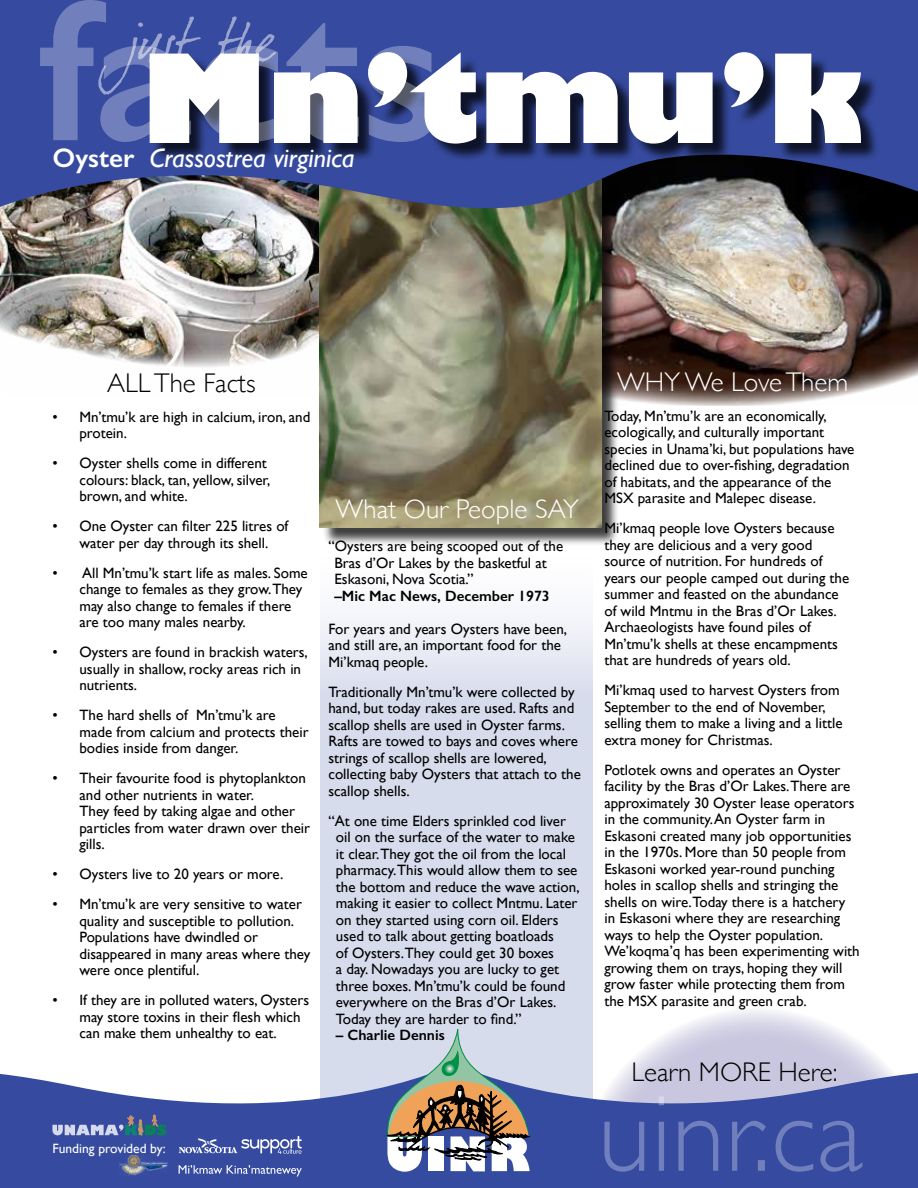
<style>
.page{position:relative;width:918px;height:1188px;background:#fff}
.page>*{position:absolute;margin:0;border:0;box-sizing:border-box;transform-origin:0 0}
.t1{font:800 120px "Gill Sans";color:#fff}
.t2{font:300 27px "Gill Sans";color:#fff}
.t3{font:300 27px "Gill Sans";color:#000}
.t4{font:italic 27px "Gill Sans";color:#fff}
.t5{font:600 27px "Gill Sans";color:#fff}
.t6{font:15px/16.5px "Gill Sans";color:#000}
.t7{font:600 15px "Gill Sans";color:#000}
.t8{font:13.5px "Gill Sans";color:#fff}
</style>
<div class="page">
<svg style="left:592px;top:1008px;width:281px;height:47px"></svg>
<img style="left:0;top:219px;width:320px;height:53px">
<img style="left:0;top:272px;width:320px;height:60px">
<img style="left:620px;top:219px;width:298px;height:113px">
<svg style="left:6px;top:332px;width:912px;height:145px"></svg>
<div style="left:322px;top:182px;width:298px;height:364px;background:#000;opacity:.75"></div>
<img style="left:320px;top:219px;width:281px;height:308px">
<svg style="left:0;top:1055px;width:918px;height:133px;fill:#364ba0"></svg>
<img style="left:0;top:82px;width:918px;height:137px">
<div style="left:0;top:0;width:918px;height:82px;background:#364ba0"></div>
<div style="left:152px;top:55px;width:728px;height:107px;background:#000;opacity:.75"></div>
<svg style="left:320px;top:531px;width:272px;height:657px;fill:#d7dcec"></svg>
<svg style="left:385px;top:1027px;width:146px;height:145px;background:#a5a3a3"></svg>
<svg style="left:604px;top:1096px;width:258px;height:76px;background:#4659a7"></svg>
<svg style="left:40px;top:0;width:396px;height:142px"></svg>
<svg style="left:98px;top:17px;width:178px;height:77px"></svg>
<svg style="left:52px;top:1115px;width:114px;height:20px;background:#5d76a5"></svg>
<svg style="left:179px;top:1136px;width:123px;height:18px;background:#6575b6"></svg>
<svg style="left:179px;top:1165px;width:123px;height:12px"></svg>
<img style="left:120px;top:1154px;width:47px;height:22px">
<h2 class="t5" style="left:52px;top:141px;width:83px">Oyster</h2>
<h1 class="t1" style="left:141px;top:5px;width:723px">Mn’tmu’k</h1>
<h2 class="t4" style="left:149px;top:142px;width:207px">Crassostrea virginica</h2>
<h2 class="t3" style="left:107px;top:362px;width:150px">ALL The Facts</h2>
<p class="t6" style="left:79px;top:408px;width:232px;text-indent:-27px">• Mn’tmu’k are high in calcium, iron, and protein.</p>
<p class="t6" style="left:79px;top:455px;width:192px;text-indent:-27px">• Oyster shells come in different colours: black, tan, yellow, silver, brown, and white.</p>
<p class="t6" style="left:52px;top:518px;width:237px;text-align:center">• One Oyster can filter 225 litres of water per day through its shell.</p>
<p class="t6" style="left:79px;top:564px;width:230px;text-indent:-27px">• All Mn’tmu’k start life as males. Some change to females as they grow.They may also change to females if there are too many males nearby.</p>
<p class="t6" style="left:79px;top:644px;width:230px;text-indent:-27px">• Oysters are found in brackish waters, usually in shallow, rocky areas rich in nutrients.</p>
<p class="t6" style="left:79px;top:707px;width:231px;text-indent:-27px">• The hard shells of Mn’tmu’k are made from calcium and protects their bodies inside from danger.</p>
<p class="t6" style="left:79px;top:770px;width:232px;text-indent:-27px">• Their favourite food is phytoplankton and other nutrients in water.<br>They feed by taking algae and other particles from water drawn over their gills.</p>
<p class="t6" style="left:52px;top:866px;width:232px">• Oysters live to 20 years or more.</p>
<p class="t6" style="left:79px;top:896px;width:233px;text-indent:-27px">• Mn’tmu’k are very sensitive to water quality and susceptible to pollution.<br>Populations have dwindled or disappeared in many areas where they were once plentiful.</p>
<p class="t6" style="left:79px;top:992px;width:231px;text-indent:-27px">• If they are in polluted waters, Oysters may store toxins in their flesh which can make them unhealthy to eat.</p>
<h2 class="t2" style="left:336px;top:488px;width:245px">What Our People SAY</h2>
<p class="t6" style="left:334px;top:538px;width:230px;text-indent:-6px">“Oysters are being scooped out of the<br>Bras d’Or Lakes by the basketful at<br>Eskasoni, Nova Scotia.”</p>
<p class="t7" style="left:334px;top:587px;width:217px">–Mic Mac News, December 1973</p>
<p class="t6" style="left:328px;top:620px;width:240px">For years and years Oysters have been, and still are, an important food for the<br>Mi’kmaq people.</p>
<p class="t6" style="left:328px;top:683px;width:254px">Traditionally Mn’tmu’k were collected by hand, but today rakes are used. Rafts and scallop shells are used in Oyster farms.<br>Rafts are towed to bays and coves where strings of scallop shells are lowered, collecting baby Oysters that attach to the scallop shells.</p>
<p class="t6" style="left:336px;top:812px;width:245px;text-indent:-8px">“At one time Elders sprinkled cod liver oil on the surface of the water to make it clear.They got the oil from the local pharmacy.This would allow them to see the bottom and reduce the wave action, making it easier to collect Mntmu. Later on they started using corn oil. Elders used to talk about getting boatloads<br>of Oysters.They could get 30 boxes<br>a day. Nowadays you are lucky to get three boxes. Mn’tmu’k could be found everywhere on the Bras d’Or Lakes.<br>Today they are harder to find.”</p>
<p class="t7" style="left:336px;top:1026px;width:110px">– Charlie Dennis</p>
<h2 class="t2" style="left:617px;top:361px;width:233px">WHY We Love Them</h2>
<p class="t6" style="left:604px;top:407px;width:252px">Today, Mn’tmu’k are an economically, ecologically, and culturally important species in Unama’ki, but populations have declined due to over-fishing, degradation of habitats, and the appearance of the MSX parasite and Malepec disease.</p>
<p class="t6" style="left:604px;top:520px;width:246px">Mi’kmaq people love Oysters because they are delicious and a very good source of nutrition. For hundreds of years our people camped out during the summer and feasted on the abundance of wild Mntmu in the Bras d’Or Lakes.<br>Archaeologists have found piles of Mn’tmu’k shells at these encampments that are hundreds of years old.</p>
<p class="t6" style="left:604px;top:682px;width:240px">Mi’kmaq used to harvest Oysters from September to the end of November, selling them to make a living and a little extra money for Christmas.</p>
<p class="t6" style="left:604px;top:761px;width:257px">Potlotek owns and operates an Oyster facility by the Bras d’Or Lakes.There are approximately 30 Oyster lease operators in the community. An Oyster farm in Eskasoni created many job opportunities in the 1970s. More than 50 people from Eskasoni worked year-round punching holes in scallop shells and stringing the shells on wire.Today there is a hatchery in Eskasoni where they are researching ways to help the Oyster population.<br>We’koqma’q has been experimenting with growing them on trays, hoping they will grow faster while protecting them from the MSX parasite and green crab.</p>
<h2 class="t3" style="left:631px;top:1051px;width:208px">Learn MORE Here:</h2>
<p class="t8" style="left:52px;top:1141px;width:115px">Funding provided by:</p>
</div>
